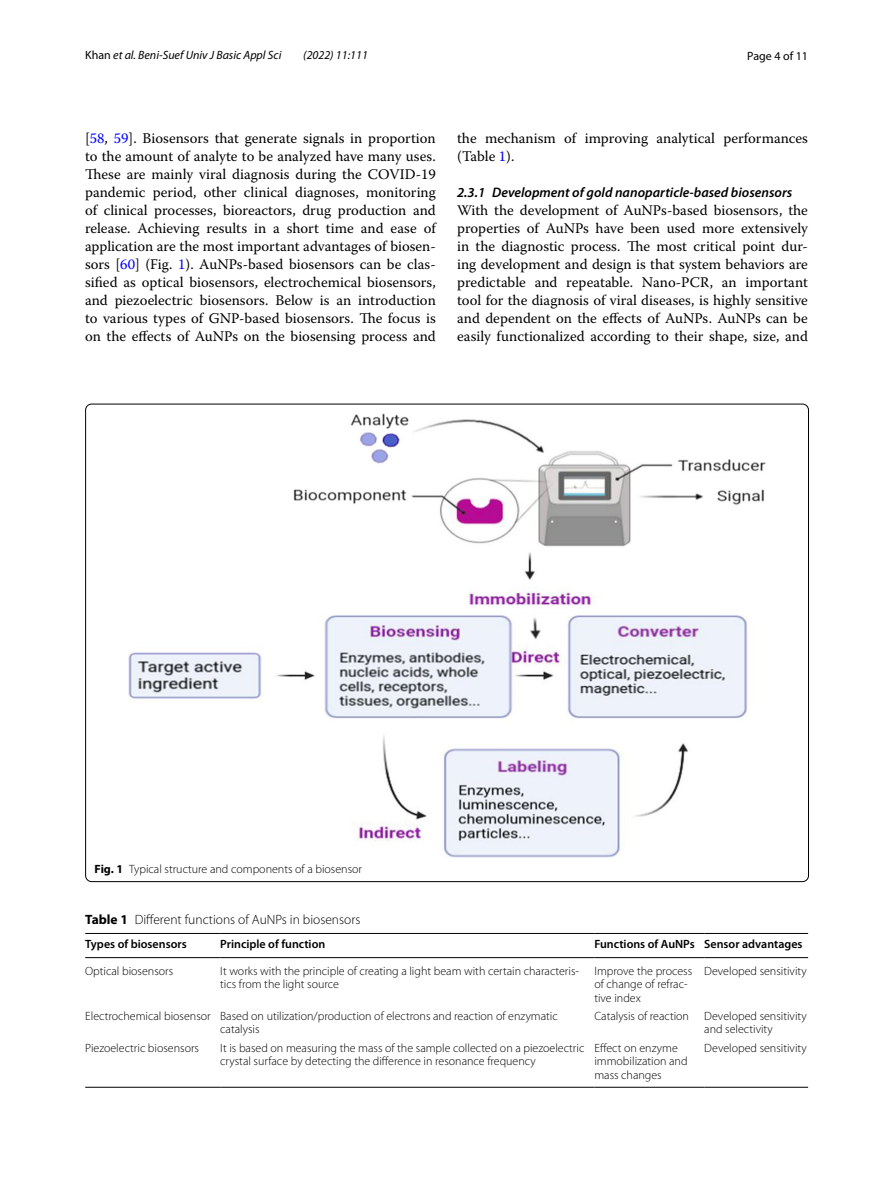
<style>
.page{position:relative;width:893px;height:1187px;background:#fff}
.page>*{position:absolute;margin:0;border:0;box-sizing:border-box;transform-origin:0 0}
.t1{font:14.7px/18px "Warnock Pro";color:#000;text-align:justify}
.t2{font:italic 600 13.8px "Myriad Pro";color:#000}
.t3{font:300 13.5px "Myriad Pro";color:#000}
.t4{font:300 12px/13.5px "Myriad Pro";color:#000}
.t5{font:600 12px "Myriad Pro";color:#000}
.t6{font:italic 12px "Myriad Pro";color:#000}
.t7{font:12px "Myriad Pro";color:#000}
.s1{font-style:normal}
.s2{color:#00f}
.s3{font-weight:700}
</style>
<div class="page">
<img style="left:128px;top:413px;width:638px;height:444px">
<hr style="left:85px;top:933px;width:135px;height:1px;background:#000">
<hr style="left:85px;top:957px;width:135px;height:1px;background:#000">
<hr style="left:220px;top:933px;width:374px;height:1px;background:#000">
<hr style="left:220px;top:957px;width:374px;height:1px;background:#000">
<hr style="left:594px;top:933px;width:110px;height:1px;background:#000">
<hr style="left:594px;top:957px;width:110px;height:1px;background:#000">
<hr style="left:704px;top:933px;width:104px;height:1px;background:#000">
<hr style="left:704px;top:957px;width:104px;height:1px;background:#000">
<hr style="left:85px;top:1086px;width:135px;height:1px;background:#000">
<hr style="left:220px;top:1086px;width:374px;height:1px;background:#000">
<hr style="left:594px;top:1086px;width:110px;height:1px;background:#000">
<hr style="left:704px;top:1086px;width:104px;height:1px;background:#000">
<p class="t6" style="left:85px;top:48px;width:198px"><span class="s1">Khan</span> et al. Beni-Suef Univ J Basic Appl Sci</p>
<p class="t6" style="left:303px;top:48px;width:66px">(2022) 11:111</p>
<p class="t7" style="left:747px;top:48px;width:62px">Page 4 of 11</p>
<p class="t1" style="left:85px;top:128px;width:352px">[<span class="s2">58</span>, <span class="s2">59</span>]. Biosensors that generate signals in proportion to the amount of analyte to be analyzed have many uses.<br>These are mainly viral diagnosis during the COVID-19 pandemic period, other clinical diagnoses, monitoring of clinical processes, bioreactors, drug production and release. Achieving results in a short time and ease of application are the most important advantages of biosen&shy;sors [<span class="s2">60</span>] (Fig. <span class="s2">1</span>). AuNPs-based biosensors can be clas&shy;sified as optical biosensors, electrochemical biosensors, and piezoelectric biosensors. Below is an introduction to various types of GNP-based biosensors. The focus is on the effects of AuNPs on the biosensing process and</p>
<p class="t1" style="left:457px;top:128px;width:352px">the mechanism of improving analytical performances (Table <span class="s2">1</span>).</p>
<p class="t2" style="left:457px;top:183px;width:337px">2.3.1 Development of gold nanoparticle‑based biosensors</p>
<p class="t1" style="left:457px;top:200px;width:352px">With the development of AuNPs-based biosensors, the properties of AuNPs have been used more extensively in the diagnostic process. The most critical point dur&shy;ing development and design is that system behaviors are predictable and repeatable. Nano-PCR, an important tool for the diagnosis of viral diseases, is highly sensitive and dependent on the effects of AuNPs. AuNPs can be easily functionalized according to their shape, size, and</p>
<p class="t4" style="left:95px;top:861px;width:269px"><span class="s3">Fig. 1</span> Typical structure and components of a biosensor</p>
<p class="t3" style="left:85px;top:911px;width:277px"><span class="s3">Table 1</span> Different functions of AuNPs in biosensors</p>
<p class="t5" style="left:85px;top:936px;width:103px">Types of biosensors</p>
<p class="t5" style="left:220px;top:936px;width:107px">Principle of function</p>
<p class="t5" style="left:594px;top:936px;width:210px">Functions of AuNPs Sensor advantages</p>
<p class="t4" style="left:85px;top:964px;width:89px">Optical biosensors</p>
<p class="t4" style="left:220px;top:964px;width:360px">It works with the principle of creating a light beam with certain characteris&shy;tics from the light source</p>
<p class="t4" style="left:594px;top:964px;width:99px">Improve the process of change of refrac&shy;tive index</p>
<p class="t4" style="left:704px;top:964px;width:104px">Developed sensitivity</p>
<p class="t4" style="left:220px;top:1009px;width:339px;text-indent:-135px">Electrochemical biosensor Based on utilization/production of electrons and reaction of enzymatic catalysis</p>
<p class="t4" style="left:594px;top:1009px;width:96px">Catalysis of reaction</p>
<p class="t4" style="left:704px;top:1009px;width:104px">Developed sensitivity and selectivity</p>
<p class="t4" style="left:85px;top:1041px;width:115px">Piezoelectric biosensors</p>
<p class="t4" style="left:220px;top:1041px;width:366px">It is based on measuring the mass of the sample collected on a piezoelectric crystal surface by detecting the difference in resonance frequency</p>
<p class="t4" style="left:594px;top:1041px;width:95px">Effect on enzyme immobilization and mass changes</p>
<p class="t4" style="left:704px;top:1041px;width:104px">Developed sensitivity</p>
</div>
